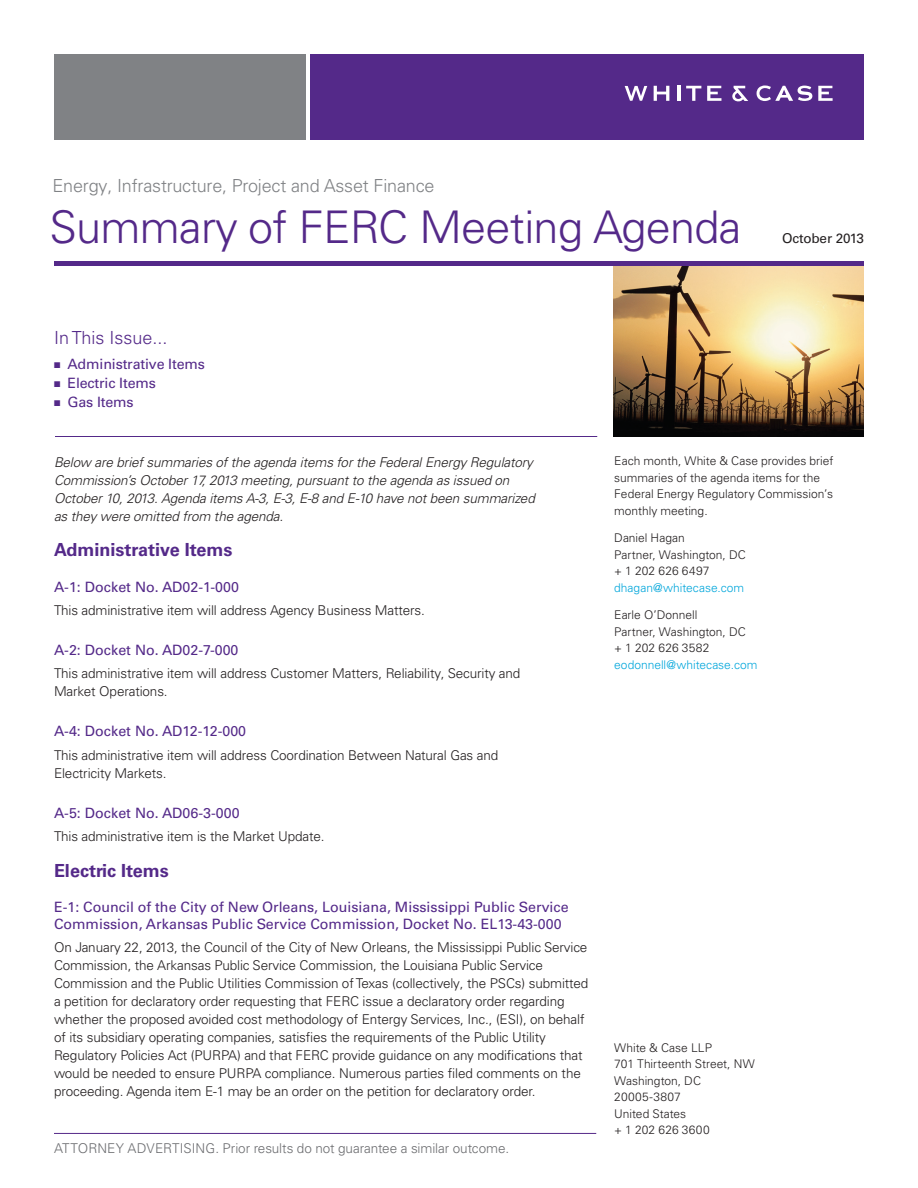
<style>
.page{position:relative;width:918px;height:1188px;background:#fff}
.page>*{position:absolute;margin:0;border:0;box-sizing:border-box;transform-origin:0 0}
.Document_title{font:300 45px "Univers LT Pro 45";letter-spacing:-.015em;color:#542989}
.Practice_Name{font:300 18px "Univers LT Pro 45";letter-spacing:-.01em;color:#808285}
.Heading_Level_2{font:700 18px "Univers LT Pro 65";color:#542989}
.Heading_Level_2-2{font:300 18px "Univers LT Pro 45";color:#542989}
.Heading_Level_3{font:14.25px/16.5px "Univers LT Pro 55 Roman";color:#542989}
.Body_Copy{font:300 13.5px/18px "Univers LT Pro 45";letter-spacing:-.01em;color:#231f20}
.Body_Copy-2{font:italic 300 13.5px/18px "Univers LT Pro 45";letter-spacing:-.01em;color:#231f20}
.Attorney_Advertising{font:300 13.5px "Univers LT Pro 45";letter-spacing:-.005em;color:#6c6d70}
.t1{font:13.5px "Univers LT Pro 55 Roman";letter-spacing:-.01em;color:#231f20}
.Side_Column_Text{font:300 12px/16.5px "Univers LT Pro 45";color:#231f20}
.s1{color:#00a6db}
</style>
<div class="page">
<img style="left:614px;top:266px;width:250px;height:170px">
<div style="left:54px;top:54px;width:251px;height:85px;background:#808285"></div>
<div style="left:310px;top:54px;width:554px;height:85px;background:#542989"></div>
<hr style="left:54px;top:1133px;width:542px;height:1px;background:#542989">
<svg style="left:732px;top:86px;width:16px;height:15px"></svg>
<svg style="left:707px;top:86px;width:14px;height:15px"></svg>
<svg style="left:818px;top:86px;width:15px;height:15px"></svg>
<svg style="left:625px;top:86px;width:22px;height:15px"></svg>
<svg style="left:654px;top:86px;width:15px;height:15px"></svg>
<hr style="left:677px;top:86px;width:3px;height:15px;background:#fff">
<svg style="left:686px;top:86px;width:15px;height:15px"></svg>
<svg style="left:757px;top:86px;width:55px;height:15px"></svg>
<div style="left:54px;top:261px;width:810px;height:5px;background:#542989"></div>
<hr style="left:55px;top:436px;width:542px;height:1px;background:#542989">
<p class="Practice_Name" style="left:52px;top:174px;width:384px">Energy, Infrastructure, Project and Asset Finance</p>
<p class="Document_title" style="left:50px;top:200px;width:693px">Summary of FERC Meeting Agenda</p>
<p class="Heading_Level_2-2" style="left:54px;top:327px;width:115px">In This Issue...</p>
<p class="Heading_Level_3" style="left:54px;top:356px;width:152px">■ Administrative Items</p>
<p class="Heading_Level_3" style="left:54px;top:375px;width:103px">■ Electric Items</p>
<p class="Heading_Level_3" style="left:54px;top:394px;width:81px">■ Gas Items</p>
<p class="t1" style="left:782px;top:230px;width:83px">October 2013</p>
<p class="Body_Copy-2" style="left:54px;top:453px;width:482px">Below are brief summaries of the agenda items for the Federal Energy Regulatory Commission’s October 17, 2013 meeting, pursuant to the agenda as issued on October 10, 2013. Agenda items A-3, E-3, E-8 and E-10 have not been summarized as they were omitted from the agenda.</p>
<p class="Heading_Level_2" style="left:54px;top:539px;width:180px">Administrative Items</p>
<p class="Heading_Level_3" style="left:54px;top:578px;width:187px">A-1: Docket No. AD02-1-000</p>
<p class="Body_Copy" style="left:54px;top:601px;width:372px">This administrative item will address Agency Business Matters.</p>
<p class="Heading_Level_3" style="left:54px;top:642px;width:186px">A-2: Docket No. AD02-7-000</p>
<p class="Body_Copy" style="left:54px;top:665px;width:468px">This administrative item will address Customer Matters, Reliability, Security and<br>Market Operations.</p>
<p class="Heading_Level_3" style="left:54px;top:723px;width:194px">A-4: Docket No. AD12-12-000</p>
<p class="Body_Copy" style="left:54px;top:746px;width:446px">This administrative item will address Coordination Between Natural Gas and<br>Electricity Markets.</p>
<p class="Heading_Level_3" style="left:54px;top:805px;width:187px">A-5: Docket No. AD06-3-000</p>
<p class="Body_Copy" style="left:54px;top:828px;width:272px">This administrative item is the Market Update.</p>
<p class="Heading_Level_2" style="left:54px;top:860px;width:116px">Electric Items</p>
<p class="Heading_Level_3" style="left:54px;top:899px;width:516px">E-1: Council of the City of New Orleans, Louisiana, Mississippi Public Service<br>Commission, Arkansas Public Service Commission, Docket No. EL13-43-000</p>
<p class="Body_Copy" style="left:54px;top:939px;width:536px">On January 22, 2013, the Council of the City of New Orleans, the Mississippi Public Service Commission, the Arkansas Public Service Commission, the Louisiana Public Service Commission and the Public Utilities Commission of Texas (collectively, the PSCs) submitted a petition for declaratory order requesting that FERC issue a declaratory order regarding whether the proposed avoided cost methodology of Entergy Services, Inc., (ESI), on behalf of its subsidiary operating companies, satisfies the requirements of the Public Utility Regulatory Policies Act (PURPA) and that FERC provide guidance on any modifications that would be needed to ensure PURPA compliance. Numerous parties filed comments on the proceeding. Agenda item E-1 may be an order on the petition for declaratory order.</p>
<p class="Attorney_Advertising" style="left:54px;top:1140px;width:457px">ATTORNEY ADVERTISING. Prior results do not guarantee a similar outcome.</p>
<p class="Side_Column_Text" style="left:614px;top:453px;width:221px">Each month, White &amp; Case provides brief summaries of the agenda items for the Federal Energy Regulatory Commission’s monthly meeting.</p>
<p class="Side_Column_Text" style="left:614px;top:530px;width:133px">Daniel Hagan<br>Partner, Washington, DC + 1 202 626 6497 <span class="s1">dhagan@whitecase.com</span></p>
<p class="Side_Column_Text" style="left:614px;top:607px;width:145px">Earle O’Donnell<br>Partner, Washington, DC<br>+ 1 202 626 3582 <span class="s1">eodonnell@whitecase.com</span></p>
<p class="Side_Column_Text" style="left:614px;top:1039px;width:142px">White &amp; Case LLP<br>701 Thirteenth Street, NW<br>Washington, DC<br>20005-3807<br>United States<br>+ 1 202 626 3600</p>
</div>
